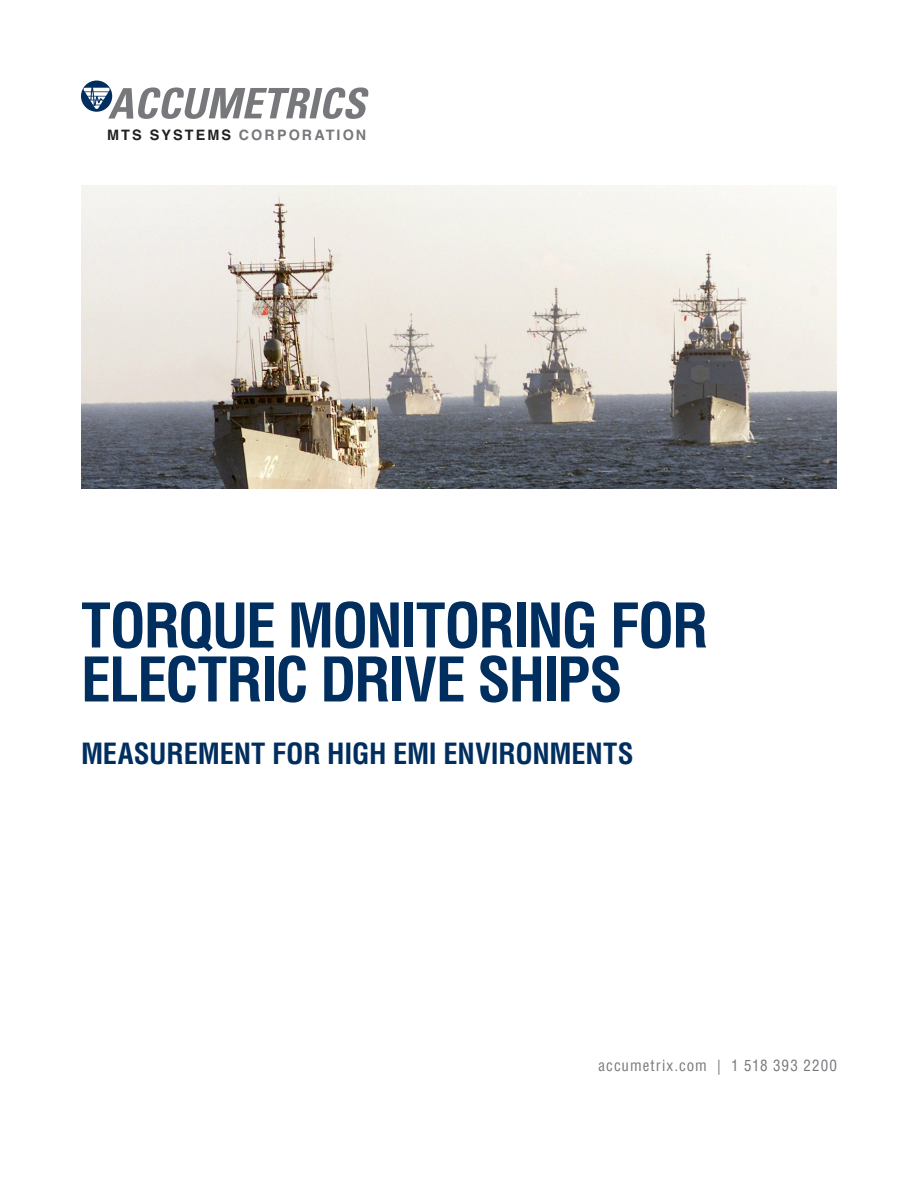
<style>
.page{position:relative;width:918px;height:1188px;background:#fff}
.page>*{position:absolute;margin:0;border:0;box-sizing:border-box;transform-origin:0 0}
.t1{font:700 condensed 60px/54px "Helvetica LT Pro";letter-spacing:-.035em;color:#002e5e}
.t2{font:700 condensed 28.5px "Helvetica LT Pro";letter-spacing:-.01em;color:#002e5e}
.Footer_Contact{font:condensed 15px "Helvetica LT Pro";letter-spacing:.07em;color:#76787b}
.t3{font:700 14.4px "Helvetica";letter-spacing:.145em;color:#76787b}
.s1{color:#231f20}
</style>
<div class="page">
<img style="left:81px;top:185px;width:756px;height:303px">
<svg style="left:81px;top:81px;width:287px;height:38px"></svg>
<p class="t3" style="left:107px;top:124px;width:261px"><span class="s1">MTS SYSTEMS</span> CORPORATION</p>
<p class="t1" style="left:81px;top:597px;width:629px">TORQUE MONITORING FOR<br>ELECTRIC DRIVE SHIPS</p>
<p class="t2" style="left:81px;top:734px;width:554px">MEASUREMENT FOR HIGH EMI ENVIRONMENTS</p>
<p class="Footer_Contact" style="left:598px;top:1056px;width:240px">accumetrix.com | 1 518 393 2200</p>
</div>
